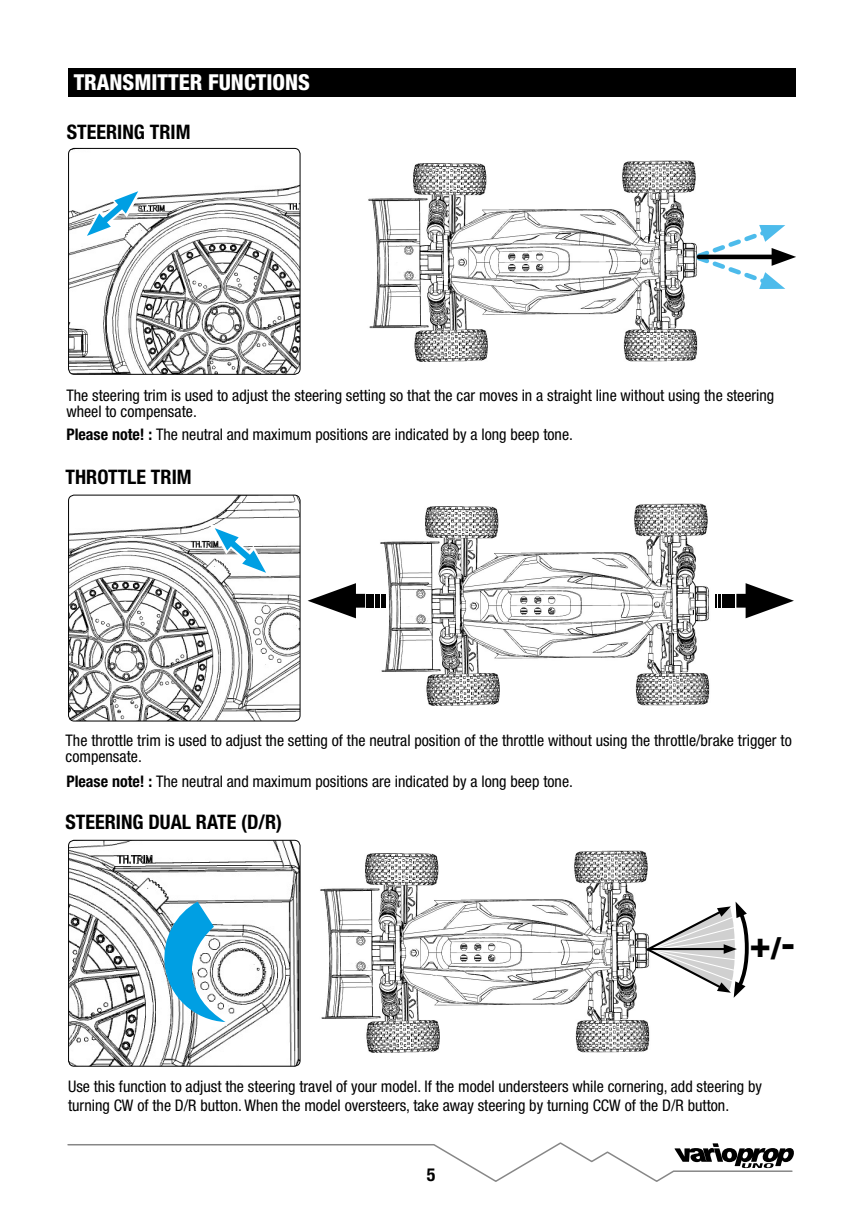
<style>
.page{position:relative;width:862px;height:1214px;background:#fff}
.page>*{position:absolute;margin:0;border:0;box-sizing:border-box;transform-origin:0 0}
.t1{font:800 condensed 36px "Helvetica Neue LT Std";color:#000}
.t2{font:800 condensed 22px "Helvetica Neue LT Std";color:#fff}
.t3{font:700 condensed 20px "Helvetica Neue LT Std";color:#000}
.t4{font:700 condensed 18px "Helvetica Neue LT Std";color:#000}
.t5{font:condensed 16px/16px "Helvetica Neue LT Std";color:#000}
.s1{font-weight:700}
.s2{font-size:30px}
</style>
<div class="page">
<img style="left:69px;top:148px;width:231px;height:226px">
<div style="left:68px;top:148px;width:232px;height:227px;border:1px solid #000;border-radius:6px"></div>
<img style="left:69px;top:495px;width:231px;height:226px">
<div style="left:68px;top:494px;width:232px;height:227px;border:1px solid #000;border-radius:6px"></div>
<img style="left:69px;top:841px;width:231px;height:225px">
<div style="left:68px;top:839px;width:232px;height:227px;border:1px solid #000;border-radius:6px"></div>
<img style="left:368px;top:160px;width:330px;height:202px">
<img style="left:378px;top:503px;width:338px;height:203px">
<img style="left:320px;top:850px;width:330px;height:203px">
<svg style="left:694px;top:224px;width:102px;height:65px"></svg>
<div style="left:736px;top:593px;width:30px;height:14px;background:#000"></div>
<svg style="left:745px;top:583px;width:49px;height:35px"></svg>
<div style="left:727px;top:593px;width:8px;height:14px;background:#000"></div>
<hr style="left:722px;top:593px;width:4px;height:14px;background:#000">
<hr style="left:718px;top:593px;width:3px;height:14px;background:#000">
<svg style="left:716px;top:594px;width:1px;height:13px"></svg>
<div style="left:336px;top:593px;width:29px;height:14px;background:#000"></div>
<svg style="left:308px;top:583px;width:48px;height:35px"></svg>
<div style="left:366px;top:593px;width:8px;height:14px;background:#000"></div>
<hr style="left:375px;top:593px;width:4px;height:14px;background:#000">
<svg style="left:381px;top:593px;width:5px;height:14px"></svg>
<svg style="left:162px;top:901px;width:63px;height:120px"></svg>
<svg style="left:82px;top:185px;width:62px;height:56px"></svg>
<svg style="left:209px;top:522px;width:62px;height:56px"></svg>
<svg style="left:644px;top:901px;width:105px;height:96px"></svg>
<svg style="left:67px;top:1142px;width:727px;height:40px"></svg>
<div style="left:68px;top:68px;width:727px;height:28px;background:#000"></div>
<h2 class="t2" style="left:74px;top:69px;width:238px">TRANSMITTER FUNCTIONS</h2>
<p class="t3" style="left:67px;top:120px;width:125px">STEERING TRIM</p>
<p class="t5" style="left:66px;top:387px;width:709px">The steering trim is used to adjust the steering setting so that the car moves in a straight line without using the steering wheel to compensate.</p>
<p class="t5" style="left:66px;top:426px;width:508px"><span class="s1">Please note! :</span> The neutral and maximum positions are indicated by a long beep tone.</p>
<p class="t3" style="left:66px;top:465px;width:128px">THROTTLE TRIM</p>
<p class="t5" style="left:66px;top:732px;width:727px">The throttle trim is used to adjust the setting of the neutral position of the throttle without using the throttle/brake trigger to compensate.</p>
<p class="t5" style="left:66px;top:773px;width:508px"><span class="s1">Please note! :</span> The neutral and maximum positions are indicated by a long beep tone.</p>
<p class="t3" style="left:66px;top:810px;width:218px">STEERING DUAL RATE (D/R)</p>
<h1 class="t1" style="left:749px;top:922px;width:47px">+<span class="s2">/</span>-</h1>
<p class="t5" style="left:68px;top:1076px;width:695px;line-height:19.2px">Use this function to adjust the steering travel of your model. If the model understeers while cornering, add steering by turning CW of the D/R button. When the model oversteers, take away steering by turning CCW of the D/R button.</p>
<p class="t4" style="left:427px;top:1163px;width:10px">5</p>
</div>
